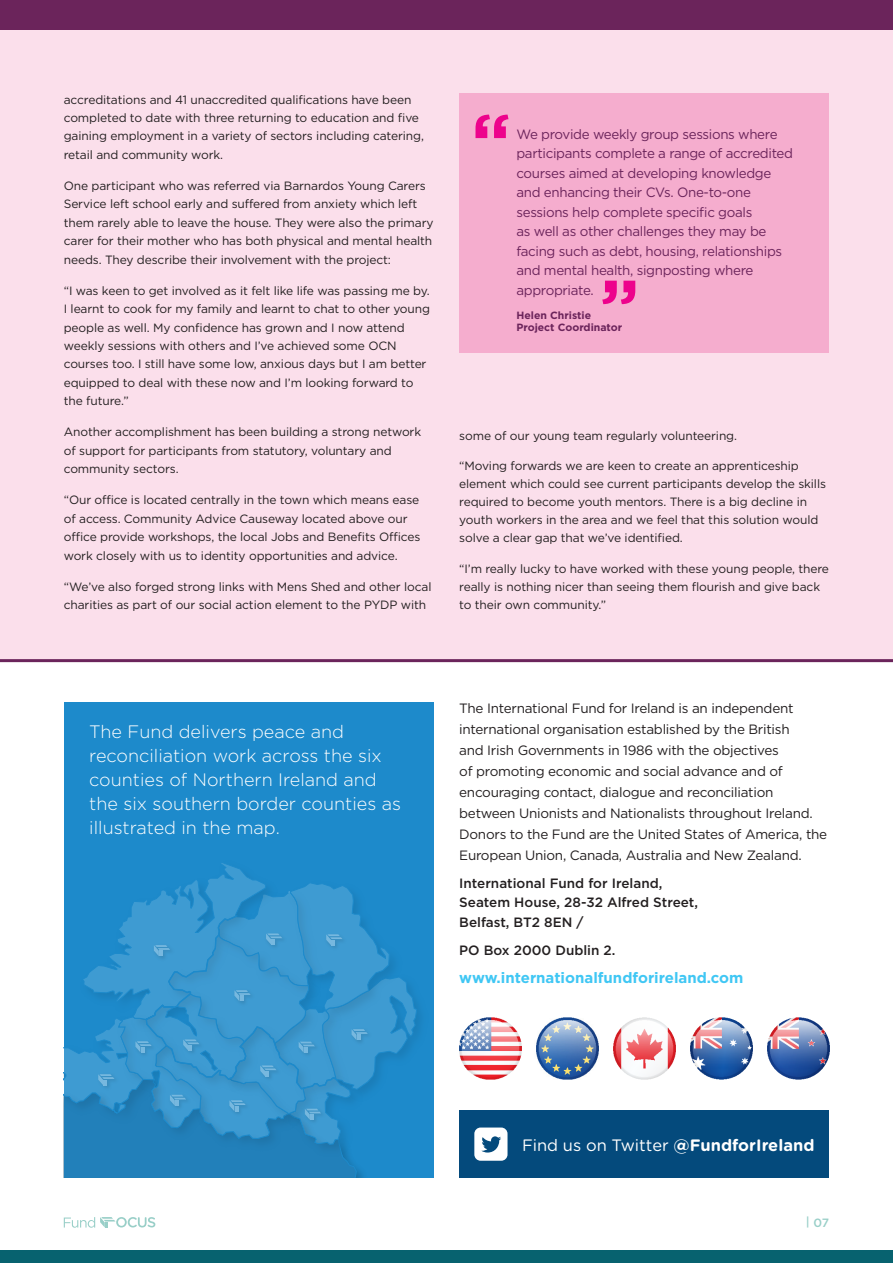
<style>
.page{position:relative;width:893px;height:1263px;background:#fff}
.page>*{position:absolute;margin:0;border:0;box-sizing:border-box;transform-origin:0 0}
.t1{font:300 18px/24px "Gotham";color:#fff}
.t2{font:16.5px "Gotham Rounded";color:#fff}
.t3{font:700 15px "Gotham";color:#40c7f4}
.t4{font:13.5px/21px "Gotham";letter-spacing:-.02em;color:#231f20}
.t5{font:13.5px/19.5px "Gotham";letter-spacing:-.025em;color:#6b245b}
.t6{font:500 13.5px/19.5px "Gotham";color:#231f20}
.t7{font:12px/18.5px "Gotham";letter-spacing:-.01em;color:#231f20}
.t8{font:500 12px "Gotham";color:#99cfc8}
.t9{font:700 10.5px/12px "Gotham";color:#6b245b}
.s1{font-weight:700}
</style>
<div class="page">
<hr style="left:892px;top:396px;width:1px;height:855px;background:#99cfc8">
<img style="left:880px;top:662px;width:13px;height:90px">
<img style="left:892px;top:922px;width:1px;height:21px">
<div style="left:0;top:0;width:893px;height:661px;background:#fbdfeb"></div>
<hr style="left:892px;top:0;width:1px;height:412px;background:#07626f">
<div style="left:0;top:0;width:893px;height:30px;background:#6b245b"></div>
<div style="left:0;top:1250px;width:893px;height:13px;background:#07626f"></div>
<svg style="left:64px;top:1217px;width:91px;height:11px"></svg>
<div style="left:459px;top:94px;width:370px;height:259px;background:#f5adce"></div>
<svg style="left:475px;top:115px;width:33px;height:23px"></svg>
<svg style="left:602px;top:281px;width:33px;height:23px"></svg>
<hr style="left:0;top:659px;width:893px;height:3px;background:#6b245b">
<img style="left:459px;top:1017px;width:63px;height:62px">
<img style="left:536px;top:1017px;width:63px;height:62px">
<img style="left:613px;top:1017px;width:63px;height:63px">
<img style="left:690px;top:1017px;width:63px;height:63px">
<img style="left:767px;top:1017px;width:63px;height:63px">
<div style="left:64px;top:702px;width:370px;height:476px;background:#1d8acb"></div>
<svg style="left:64px;top:863px;width:353px;height:315px"></svg>
<div style="left:459px;top:1110px;width:370px;height:68px;background:#044a7c"></div>
<svg style="left:474px;top:1127px;width:33px;height:34px"></svg>
<p class="t7" style="left:64px;top:90px;width:362px">accreditations and 41 unaccredited qualifications have been completed to date with three returning to education and five gaining employment in a variety of sectors including catering, retail and community work.</p>
<p class="t7" style="left:64px;top:176px;width:371px">One participant who was referred via Barnardos Young Carers Service left school early and suffered from anxiety which left them rarely able to leave the house. They were also the primary carer for their mother who has both physical and mental health needs. They describe their involvement with the project:</p>
<p class="t7" style="left:64px;top:281px;width:368px">“I was keen to get involved as it felt like life was passing me by.<br>I learnt to cook for my family and learnt to chat to other young people as well. My confidence has grown and I now attend weekly sessions with others and I’ve achieved some OCN courses too. I still have some low, anxious days but I am better equipped to deal with these now and I’m looking forward to the future.”</p>
<p class="t7" style="left:64px;top:423px;width:359px">Another accomplishment has been building a strong network of support for participants from statutory, voluntary and community sectors.</p>
<p class="t7" style="left:64px;top:491px;width:358px">“Our office is located centrally in the town which means ease of access. Community Advice Causeway located above our office provide workshops, the local Jobs and Benefits Offices work closely with us to identity opportunities and advice.</p>
<p class="t7" style="left:64px;top:577px;width:369px">“We’ve also forged strong links with Mens Shed and other local charities as part of our social action element to the PYDP with</p>
<p class="t5" style="left:516px;top:124px;width:278px">We provide weekly group sessions where participants complete a range of accredited courses aimed at developing knowledge and enhancing their CVs. One-to-one sessions help complete specific goals<br>as well as other challenges they may be facing such as debt, housing, relationships and mental health, signposting where appropriate.</p>
<p class="t9" style="left:516px;top:309px;width:107px">Helen Christie<br>Project Coordinator</p>
<p class="t7" style="left:459px;top:426px;width:279px">some of our young team regularly volunteering.</p>
<p class="t7" style="left:459px;top:457px;width:368px;line-height:18px">“Moving forwards we are keen to create an apprenticeship element which could see current participants develop the skills required to become youth mentors. There is a big decline in youth workers in the area and we feel that this solution would solve a clear gap that we’ve identified.</p>
<p class="t7" style="left:459px;top:560px;width:371px;line-height:18px">“I’m really lucky to have worked with these young people, there really is nothing nicer than seeing them flourish and give back to their own community.”</p>
<p class="t1" style="left:89px;top:719px;width:313px">The Fund delivers peace and reconciliation work across the six counties of Northern Ireland and the six southern border counties as illustrated in the map.</p>
<p class="t4" style="left:459px;top:697px;width:369px">The International Fund for Ireland is an independent international organisation established by the British<br>and Irish Governments in 1986 with the objectives<br>of promoting economic and social advance and of encouraging contact, dialogue and reconciliation between Unionists and Nationalists throughout Ireland.<br>Donors to the Fund are the United States of America, the European Union, Canada, Australia and New Zealand.</p>
<p class="t6" style="left:459px;top:873px;width:240px">International Fund for Ireland,<br>Seatem House, 28-32 Alfred Street,<br>Belfast, BT2 8EN /</p>
<p class="t6" style="left:459px;top:940px;width:158px">PO Box 2000 Dublin 2.</p>
<p class="t3" style="left:459px;top:969px;width:286px">www.internationalfundforireland.com</p>
<p class="t2" style="left:522px;top:1133px;width:294px">Find us on Twitter <span class="s1">@FundforIreland</span></p>
<p class="t8" style="left:806px;top:1215px;width:25px">| 07</p>
</div>
